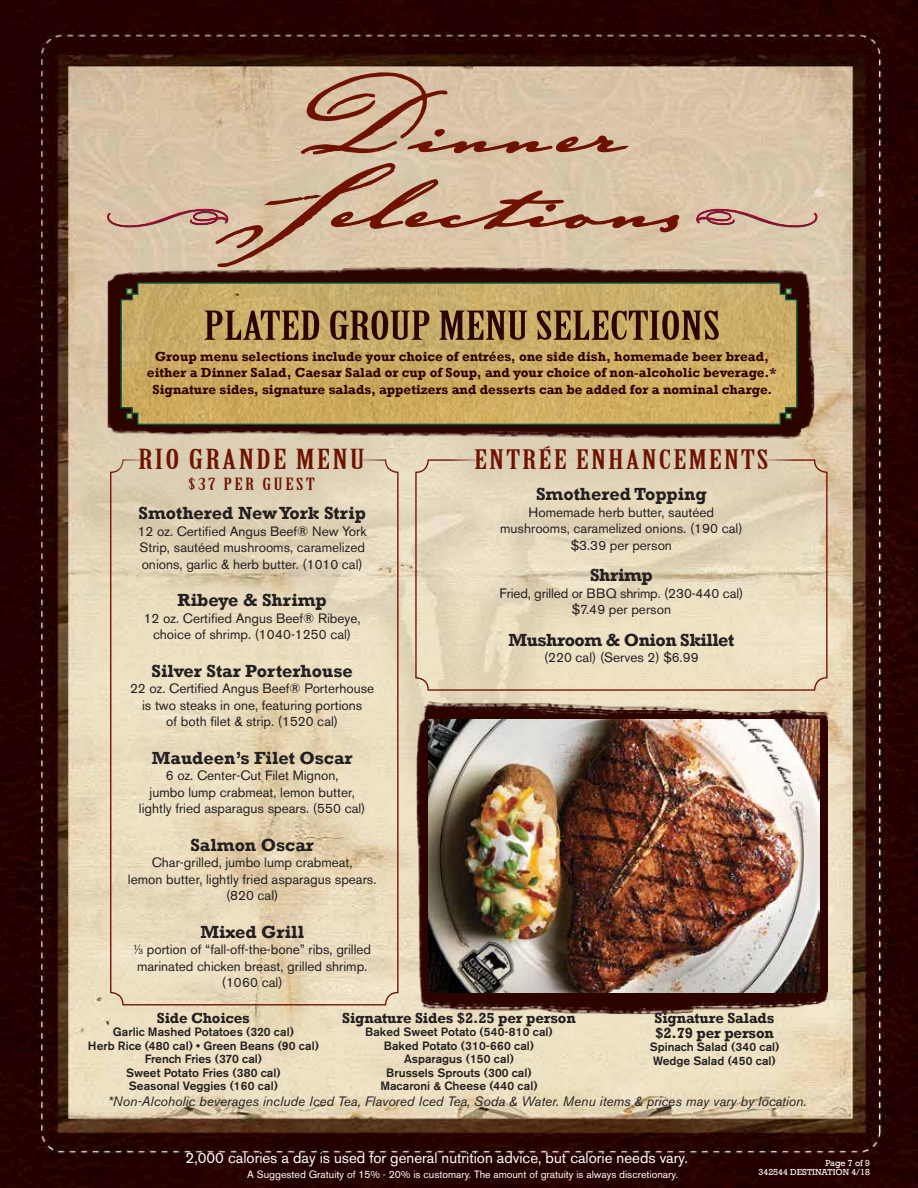
<style>
.page{position:relative;width:918px;height:1188px;background:#fff}
.page>*{position:absolute;margin:0;border:0;box-sizing:border-box;transform-origin:0 0}
.t1{font:106.8px/75px "Johann Sparkling ITC";color:#6f1200;text-align:center;scale:1.3 1}
.t2{font:39px "Birch Std";color:#2d0300;scale:1.6 1}
.t3{font:27px "Birch Std";letter-spacing:.05em;color:#6f1200;scale:1.6 1}
.t4{font:26.25px "Birch Std";letter-spacing:.05em;color:#6f1200;scale:1.6 1}
.t5{font:700 18px "Rockwell";color:#231f20}
.t6{font:700 18px "Rockwell";letter-spacing:-.025em;color:#231f20}
.t7{font:16.5px "Birch Std";letter-spacing:.1em;color:#6f1200;scale:1.6 1}
.t8{font:15px "Akzidenz Grotesk BE";color:#fff}
.t9{font:700 15px/15px "Rockwell";letter-spacing:-.01em;color:#231f20}
.t10{font:13.5px/16.5px "Akzidenz Grotesk BE";color:#231f20;text-align:center}
.t11{font:700 13.5px/16.5px "Rockwell";color:#2d0300;text-align:center}
.t12{font:italic 13.5px "Akzidenz Grotesk BE";color:#231f20}
.t13{font:500 12px/13.5px "Akzidenz Grotesk BE";color:#231f20;text-align:center}
.t14{font:10.5px "Akzidenz Grotesk BE";color:#fff}
.t15{font:9px/9px "Rockwell";color:#fff;text-align:right}
.s1{font-size:7.8px}
</style>
<div class="page">
<img style="left:0;top:0;width:918px;height:1188px">
<svg style="left:696px;top:208px;width:122px;height:36px;background:#d1b39f"></svg>
<svg style="left:295px;top:71px;width:334px;height:85px;background:#cbad92"></svg>
<svg style="left:107px;top:162px;width:575px;height:105px;background:#d0b69b"></svg>
<img style="left:415px;top:700px;width:413px;height:316px">
<div style="left:448px;top:419px;width:347px;height:76px;background:#d9ceb4"></div>
<img style="left:429px;top:719px;width:390px;height:274px">
<div style="left:112px;top:422px;width:280px;height:95px;background:#d9ceb4"></div>
<img style="left:95px;top:267px;width:721px;height:174px">
<svg style="left:120px;top:282px;width:678px;height:144px;background:#c3a762"></svg>
<h1 class="t1" style="left:232px;top:76px;width:351px">Dinner<br>Selections</h1>
<h2 class="t2" style="left:204px;top:304px;width:324px">PLATED GROUP MENU SELECTIONS</h2>
<p class="t11" style="left:147px;top:348px;width:631px">Group menu selections include your choice of entrées, one side dish, homemade beer bread, either a Dinner Salad, Caesar Salad or cup of Soup, and your choice of non-alcoholic beverage.*<br>Signature sides, signature salads, appetizers and desserts can be added for a nominal charge.</p>
<h3 class="t3" style="left:138px;top:444px;width:143px">RIO GRANDE MENU</h3>
<p class="t7" style="left:188px;top:475px;width:81px">$37 PER GUEST</p>
<h3 class="t5" style="left:138px;top:502px;width:229px">Smothered New York Strip</h3>
<p class="t10" style="left:138px;top:523px;width:230px;text-align:left">12 oz. Certified Angus Beef® New York<br>Strip, sautéed mushrooms, caramelized onions, garlic &amp; herb butter. (1010 cal)</p>
<h3 class="t5" style="left:178px;top:589px;width:151px">Ribeye &amp; Shrimp</h3>
<p class="t10" style="left:144px;top:610px;width:218px">12 oz. Certified Angus Beef® Ribeye, choice of shrimp. (1040-1250 cal)</p>
<h3 class="t5" style="left:151px;top:660px;width:203px">Silver Star Porterhouse</h3>
<p class="t10" style="left:130px;top:680px;width:246px">22 oz. Certified Angus Beef® Porterhouse is two steaks in one, featuring portions<br>of both filet &amp; strip. (1520 cal)</p>
<h3 class="t5" style="left:152px;top:747px;width:202px">Maudeen’s Filet Oscar</h3>
<p class="t10" style="left:139px;top:767px;width:228px">6 oz. Center-Cut Filet Mignon,<br>jumbo lump crabmeat, lemon butter, lightly fried asparagus spears. (550 cal)</p>
<h3 class="t5" style="left:190px;top:834px;width:125px">Salmon Oscar</h3>
<p class="t10" style="left:128px;top:854px;width:250px">Char-grilled, jumbo lump crabmeat,<br>lemon butter, lightly fried asparagus spears. (820 cal)</p>
<h3 class="t5" style="left:200px;top:921px;width:105px">Mixed Grill</h3>
<p class="t10" style="left:133px;top:941px;width:240px"><sup>1</sup>⁄<span class="s1">3</span> portion of “fall-off-the-bone” ribs, grilled marinated chicken breast, grilled shrimp. (1060 cal)</p>
<h3 class="t4" style="left:474px;top:444px;width:185px">ENTRÉE ENHANCEMENTS</h3>
<h3 class="t5" style="left:536px;top:483px;width:172px">Smothered Topping</h3>
<p class="t10" style="left:500px;top:504px;width:244px">Homemade herb butter, sautéed mushrooms, caramelized onions. (190 cal) $3.39 per person</p>
<h3 class="t5" style="left:590px;top:564px;width:64px">Shrimp</h3>
<p class="t10" style="left:500px;top:585px;width:245px">Fried, grilled or BBQ shrimp. (230-440 cal) $7.49 per person</p>
<h3 class="t6" style="left:508px;top:629px;width:227px">Mushroom &amp; Onion Skillet</h3>
<p class="t10" style="left:544px;top:649px;width:156px">(220 cal) (Serves 2) $6.99</p>
<p class="t9" style="left:342px;top:1010px;width:235px">Signature Sides $2.25 per person</p>
<p class="t13" style="left:365px;top:1025px;width:189px">Baked Sweet Potato (540-810 cal)<br>Baked Potato (310-660 cal)<br>Asparagus (150 cal)<br>Brussels Sprouts (300 cal)<br>Macaroni &amp; Cheese (440 cal)</p>
<p class="t9" style="left:157px;top:1010px;width:95px">Side Choices</p>
<p class="t13" style="left:88px;top:1025px;width:232px">Garlic Mashed Potatoes (320 cal)<br>Herb Rice (480 cal) • Green Beans (90 cal)<br>French Fries (370 cal)<br>Sweet Potato Fries (380 cal)<br>Seasonal Veggies (160 cal)</p>
<p class="t9" style="left:655px;top:1010px;width:121px">Signature Salads $2.79 per person</p>
<p class="t13" style="left:650px;top:1040px;width:131px;text-align:left">Spinach Salad (340 cal)<br>Wedge Salad (450 cal)</p>
<p class="t12" style="left:108px;top:1093px;width:700px">*Non-Alcoholic beverages include Iced Tea, Flavored Iced Tea, Soda &amp; Water. Menu items &amp; prices may vary by location.</p>
<p class="t8" style="left:186px;top:1149px;width:504px">2,000 calories a day is used for general nutrition advice, but calorie needs vary.</p>
<p class="t14" style="left:247px;top:1168px;width:432px">A Suggested Gratuity of 15% - 20% is customary. The amount of gratuity is always discretionary.</p>
<p class="t15" style="left:759px;top:1159px;width:113px">Page 7 of 9<br>342544 DESTINATION 4/18</p>
</div>
